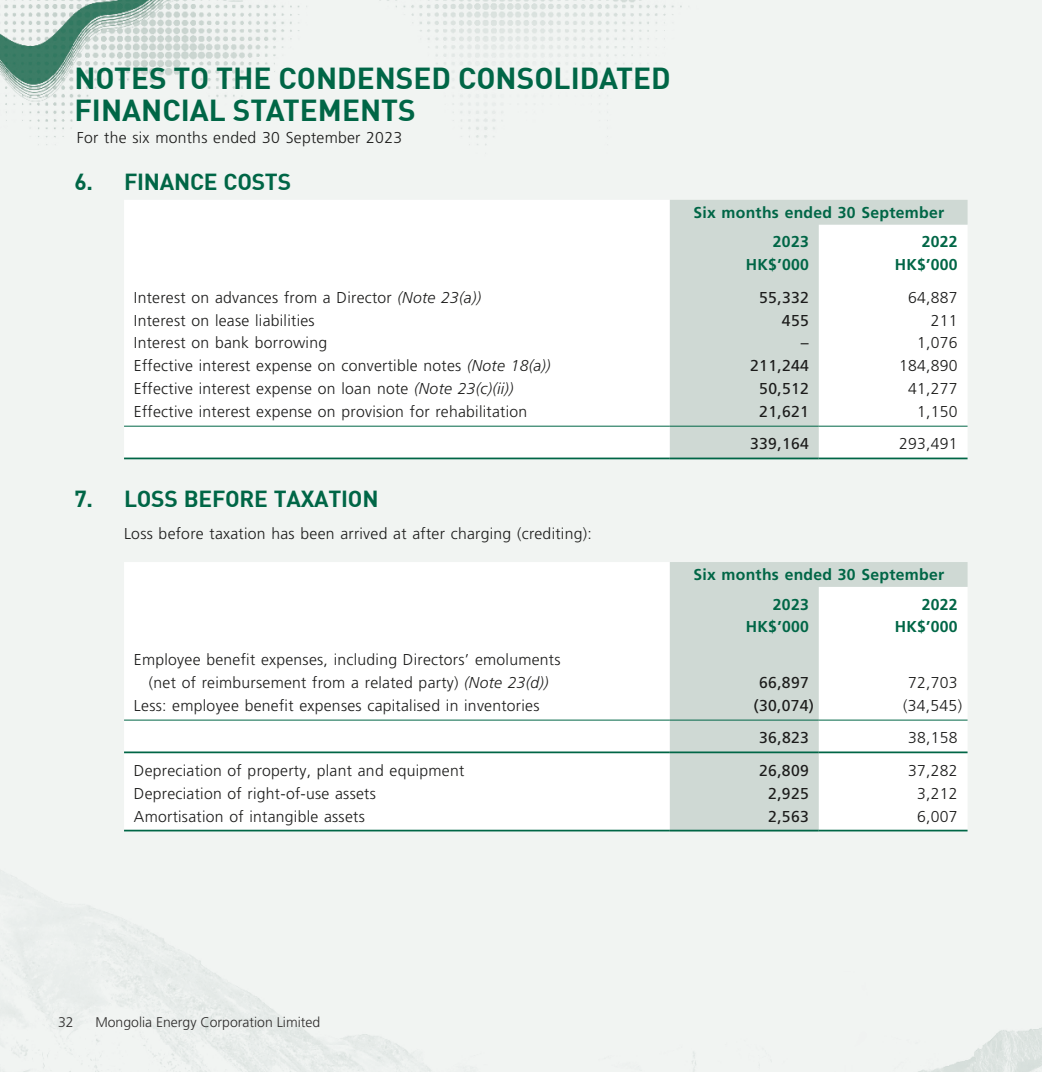
<style>
.page{position:relative;width:1042px;height:1072px;background:#fff}
.page>*{position:absolute;margin:0;border:0;box-sizing:border-box;transform-origin:0 0}
.t1{font:700 29.75px/31.5px "DIN";color:#006646}
.t2{font:700 22.75px "DIN";letter-spacing:-.01em;color:#006646}
.t3{font:300 15.75px/22.8px "Frutiger LT Std";letter-spacing:.015em;color:#1c1c1b;text-align:center}
.t4{font:700 15.75px/29.8px "Frutiger LT Std";letter-spacing:.015em;color:#006646}
.t5{font:15.75px "Frutiger LT Std";letter-spacing:.015em;color:#1c1c1b}
.t6{font:300 14px "Frutiger LT Std";color:#2d2c2b}
.s1{font-style:italic}
</style>
<div class="page">
<div style="left:0;top:0;width:1042px;height:1071px;background:#f1f4f2"></div>
<svg style="left:124px;top:200px;width:546px;height:257px"></svg>
<svg style="left:670px;top:200px;width:297px;height:257px;fill:#cfd9d4"></svg>
<hr style="left:124px;top:426px;width:546px;height:1px;background:#006646">
<hr style="left:670px;top:426px;width:149px;height:1px;background:#006646">
<hr style="left:819px;top:426px;width:148px;height:1px;background:#006646">
<hr style="left:124px;top:457px;width:546px;height:2px;background:#006646">
<hr style="left:670px;top:457px;width:149px;height:2px;background:#006646">
<hr style="left:819px;top:457px;width:148px;height:2px;background:#006646">
<svg style="left:124px;top:562px;width:546px;height:267px"></svg>
<svg style="left:670px;top:562px;width:297px;height:267px;fill:#cfd9d4"></svg>
<hr style="left:124px;top:719px;width:546px;height:1px;background:#006646">
<hr style="left:670px;top:719px;width:149px;height:1px;background:#006646">
<hr style="left:819px;top:719px;width:148px;height:1px;background:#006646">
<hr style="left:124px;top:751px;width:546px;height:2px;background:#006646">
<hr style="left:670px;top:751px;width:149px;height:2px;background:#006646">
<hr style="left:819px;top:751px;width:148px;height:2px;background:#006646">
<hr style="left:124px;top:829px;width:546px;height:2px;background:#006646">
<hr style="left:670px;top:829px;width:149px;height:2px;background:#006646">
<hr style="left:819px;top:829px;width:148px;height:2px;background:#006646">
<h1 class="t1" style="left:74px;top:61px;width:598px">NOTES TO THE CONDENSED CONSOLIDATED<br>FINANCIAL STATEMENTS</h1>
<p class="t3" style="left:77px;top:127px;width:327px">For the six months ended 30 September 2023</p>
<h2 class="t2" style="left:74px;top:167px;width:218px">6. FINANCE COSTS</h2>
<p class="t4" style="left:773px;top:197px;width:173px;text-indent:-80px">Six months ended 30 September<br>2023</p>
<p class="t4" style="left:922px;top:227px;width:37px">2022</p>
<p class="t4" style="left:746px;top:250px;width:64px">HK$’000</p>
<p class="t4" style="left:895px;top:250px;width:64px">HK$’000</p>
<p class="t3" style="left:134px;top:286px;width:349px">Interest on advances from a Director <span class="s1">(Note 23(a))</span></p>
<p class="t5" style="left:759px;top:288px;width:51px">55,332</p>
<p class="t3" style="left:908px;top:286px;width:51px">64,887</p>
<p class="t3" style="left:134px;top:309px;width:182px">Interest on lease liabilities</p>
<p class="t5" style="left:782px;top:311px;width:28px">455</p>
<p class="t3" style="left:931px;top:309px;width:28px">211</p>
<p class="t3" style="left:134px;top:332px;width:195px">Interest on bank borrowing</p>
<p class="t5" style="left:801px;top:333px;width:9px">–</p>
<p class="t3" style="left:917px;top:332px;width:42px">1,076</p>
<p class="t3" style="left:134px;top:354px;width:418px">Effective interest expense on convertible notes <span class="s1">(Note 18(a))</span></p>
<p class="t5" style="left:750px;top:356px;width:60px">211,244</p>
<p class="t3" style="left:899px;top:354px;width:60px">184,890</p>
<p class="t3" style="left:134px;top:377px;width:381px">Effective interest expense on loan note <span class="s1">(Note 23(c)(ii))</span></p>
<p class="t5" style="left:759px;top:379px;width:51px">50,512</p>
<p class="t3" style="left:908px;top:377px;width:51px">41,277</p>
<p class="t3" style="left:134px;top:400px;width:395px">Effective interest expense on provision for rehabilitation</p>
<p class="t5" style="left:759px;top:402px;width:51px">21,621</p>
<p class="t3" style="left:917px;top:400px;width:42px">1,150</p>
<p class="t5" style="left:750px;top:434px;width:60px">339,164</p>
<p class="t3" style="left:899px;top:433px;width:60px">293,491</p>
<h2 class="t2" style="left:74px;top:483px;width:306px">7. LOSS BEFORE TAXATION</h2>
<p class="t3" style="left:124px;top:522px;width:469px">Loss before taxation has been arrived at after charging (crediting):</p>
<p class="t4" style="left:773px;top:559px;width:173px;text-indent:-80px">Six months ended 30 September<br>2023</p>
<p class="t4" style="left:922px;top:589px;width:37px">2022</p>
<p class="t3" style="left:134px;top:648px;width:428px">Employee benefit expenses, including Directors’ emoluments (net of reimbursement from a related party) <span class="s1">(Note 23(d))</span></p>
<p class="t4" style="left:746px;top:612px;width:64px">HK$’000</p>
<p class="t4" style="left:895px;top:612px;width:64px">HK$’000</p>
<p class="t5" style="left:759px;top:673px;width:51px">66,897</p>
<p class="t3" style="left:908px;top:671px;width:51px">72,703</p>
<p class="t3" style="left:134px;top:694px;width:407px">Less: employee benefit expenses capitalised in inventories</p>
<p class="t5" style="left:753px;top:696px;width:62px">(30,074)</p>
<p class="t3" style="left:903px;top:694px;width:60px">(34,545)</p>
<p class="t5" style="left:759px;top:728px;width:51px">36,823</p>
<p class="t3" style="left:908px;top:726px;width:51px">38,158</p>
<p class="t3" style="left:134px;top:759px;width:332px">Depreciation of property, plant and equipment</p>
<p class="t5" style="left:759px;top:761px;width:51px">26,809</p>
<p class="t3" style="left:908px;top:759px;width:51px">37,282</p>
<p class="t3" style="left:134px;top:782px;width:243px">Depreciation of right-of-use assets</p>
<p class="t5" style="left:768px;top:784px;width:42px">2,925</p>
<p class="t3" style="left:917px;top:782px;width:42px">3,212</p>
<p class="t3" style="left:134px;top:805px;width:232px">Amortisation of intangible assets</p>
<p class="t5" style="left:768px;top:806px;width:42px">2,563</p>
<p class="t3" style="left:917px;top:805px;width:42px">6,007</p>
<p class="t6" style="left:58px;top:1014px;width:17px">32</p>
<p class="t6" style="left:95px;top:1014px;width:226px">Mongolia Energy Corporation Limited</p>
</div>
